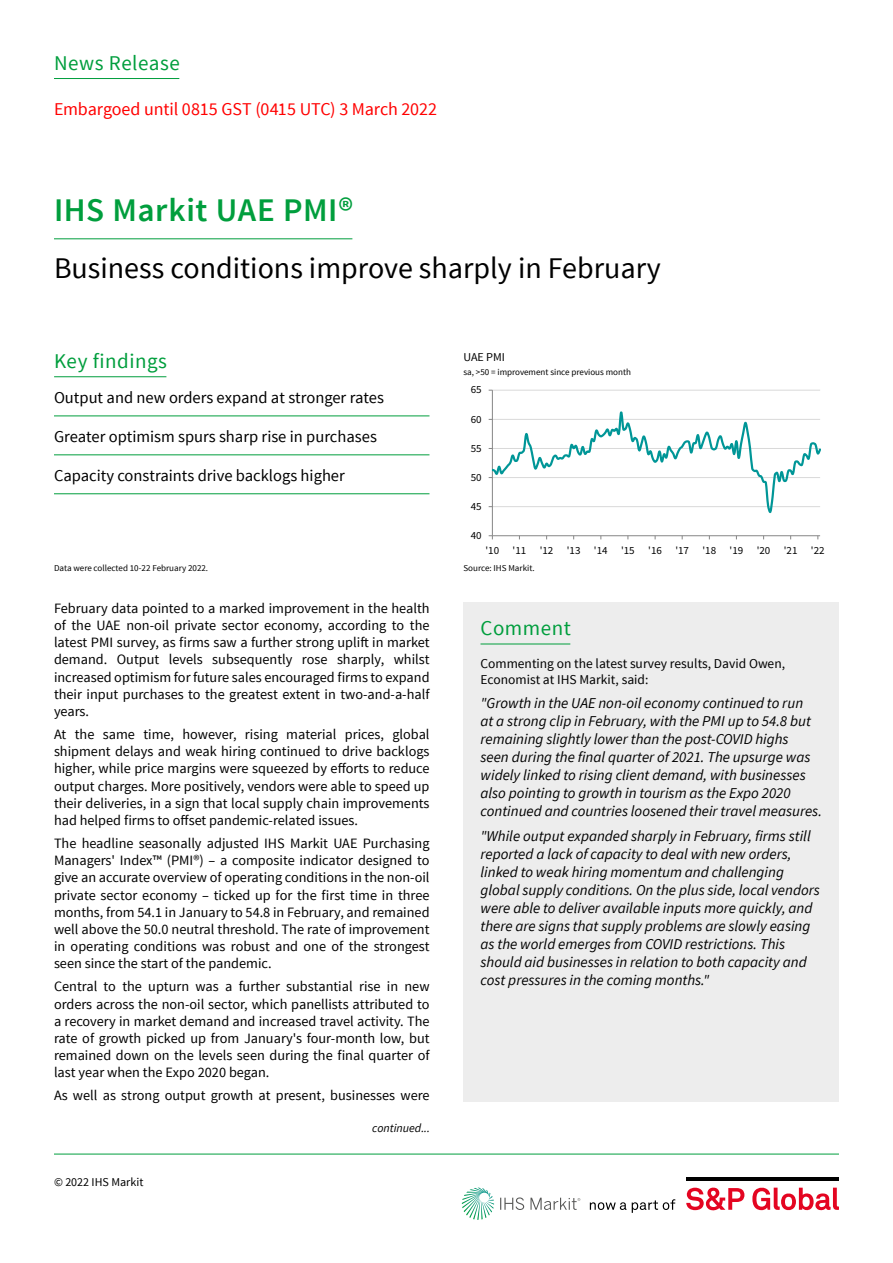
<style>
.page{position:relative;width:893px;height:1263px;background:#fff}
.page>*{position:absolute;margin:0;border:0;box-sizing:border-box;transform-origin:0 0}
.t1{font:600 33px "Source Sans Pro";letter-spacing:.015em;color:#009e3d}
.t2{font:30px "Source Sans Pro";color:#000}
.t3{font:21px "Source Sans Pro";letter-spacing:.025em;color:#009e3d}
.t4{font:18px "Source Sans Pro";letter-spacing:-.005em;color:#f00}
.t5{font:16.5px "Source Sans Pro";color:#000}
.t6{font:italic 15px/18px "Source Sans Pro";color:#000}
.t7{font:14.25px/17.1px "Source Sans Pro";color:#000;text-align:justify}
.t8{font:13.5px/16.2px "Source Sans Pro";color:#000}
.t9{font:12px "Source Sans Pro";color:#000}
.t10{font:italic 12px "Source Sans Pro";color:#000}
.t11{font:10.8px "Source Sans Pro";letter-spacing:-.005em;color:#000}
.t12{font:9px "Source Sans Pro";color:#000}
</style>
<div class="page">
<hr style="left:54px;top:1154px;width:785px;height:1px;background:#009e3d">
<svg style="left:686px;top:1187px;width:153px;height:24px"></svg>
<hr style="left:686px;top:1177px;width:153px;height:4px;background:#000">
<svg style="left:590px;top:1199px;width:85px;height:14px"></svg>
<svg style="left:462px;top:1187px;width:32px;height:33px"></svg>
<svg style="left:500px;top:1197px;width:80px;height:13px"></svg>
<hr style="left:492px;top:390px;width:328px;height:1px;background:#d9d9d9">
<hr style="left:492px;top:390px;width:1px;height:146px;background:#868686">
<hr style="left:492px;top:535px;width:328px;height:1px;background:#868686">
<svg style="left:489px;top:409px;width:332px;height:104px"></svg>
<hr style="left:54px;top:376px;width:112px;height:1px;background:#009e3d">
<hr style="left:54px;top:78px;width:125px;height:1px;background:#009e3d">
<hr style="left:54px;top:238px;width:298px;height:1px;background:#009e3d">
<hr style="left:54px;top:416px;width:375px;height:1px;background:#009e3d">
<hr style="left:54px;top:455px;width:375px;height:1px;background:#009e3d">
<hr style="left:54px;top:493px;width:375px;height:1px;background:#009e3d">
<div style="left:463px;top:602px;width:376px;height:56px;background:#ededed"></div>
<hr style="left:480px;top:644px;width:90px;height:1px;background:#009e3d">
<div style="left:463px;top:658px;width:376px;height:443px;background:#ededed"></div>
<h3 class="t3" style="left:54px;top:50px;width:127px">News Release</h3>
<p class="t4" style="left:54px;top:98px;width:385px">Embargoed until 0815 GST (0415 UTC) 3 March 2022</p>
<h1 class="t1" style="left:54px;top:190px;width:301px">IHS Markit UAE PMI®</h1>
<h2 class="t2" style="left:54px;top:249px;width:608px">Business conditions improve sharply in February</h2>
<h3 class="t3" style="left:54px;top:348px;width:114px">Key findings</h3>
<p class="t5" style="left:54px;top:387px;width:331px">Output and new orders expand at stronger rates</p>
<p class="t5" style="left:54px;top:426px;width:324px">Greater optimism spurs sharp rise in purchases</p>
<p class="t5" style="left:54px;top:465px;width:292px">Capacity constraints drive backlogs higher</p>
<p class="t12" style="left:54px;top:562px;width:156px">Data were collected 10-22 February 2022.</p>
<p class="t7" style="left:54px;top:600px;width:377px">February data pointed to a marked improvement in the health of the UAE non-oil private sector economy, according to the latest PMI survey, as firms saw a further strong uplift in market demand. Output levels subsequently rose sharply, whilst increased optimism for future sales encouraged firms to expand their input purchases to the greatest extent in two-and-a-half years.</p>
<p class="t7" style="left:54px;top:726px;width:377px">At the same time, however, rising material prices, global shipment delays and weak hiring continued to drive backlogs higher, while price margins were squeezed by efforts to reduce output charges. More positively, vendors were able to speed up their deliveries, in a sign that local supply chain improvements had helped firms to offset pandemic-related issues.</p>
<p class="t7" style="left:54px;top:835px;width:377px">The headline seasonally adjusted IHS Markit UAE Purchasing Managers' Index™ (PMI®) – a composite indicator designed to give an accurate overview of operating conditions in the non-oil private sector economy – ticked up for the first time in three months, from 54.1 in January to 54.8 in February, and remained well above the 50.0 neutral threshold. The rate of improvement in operating conditions was robust and one of the strongest seen since the start of the pandemic.</p>
<p class="t7" style="left:54px;top:978px;width:377px">Central to the upturn was a further substantial rise in new orders across the non-oil sector, which panellists attributed to a recovery in market demand and increased travel activity. The rate of growth picked up from January's four-month low, but remained down on the levels seen during the final quarter of last year when the Expo 2020 began.</p>
<p class="t7" style="left:54px;top:1087px;width:377px">As well as strong output growth at present, businesses were</p>
<p class="t9" style="left:54px;top:1175px;width:91px">© 2022 IHS Markit</p>
<p class="t10" style="left:372px;top:1121px;width:59px">continued...</p>
<p class="t9" style="left:463px;top:350px;width:43px">UAE PMI</p>
<p class="t12" style="left:463px;top:366px;width:169px">sa, &gt;50 = improvement since previous month</p>
<p class="t11" style="left:471px;top:383px;width:12px">65</p>
<p class="t11" style="left:471px;top:412px;width:12px">60</p>
<p class="t11" style="left:471px;top:441px;width:12px">55</p>
<p class="t11" style="left:471px;top:470px;width:12px">50</p>
<p class="t11" style="left:471px;top:500px;width:12px">45</p>
<p class="t11" style="left:471px;top:529px;width:12px">40</p>
<p class="t11" style="left:485px;top:543px;width:341px">'10 '11 '12 '13 '14 '15 '16 '17 '18 '19 '20 '21 '22</p>
<p class="t12" style="left:463px;top:562px;width:73px">Source: IHS Markit.</p>
<h3 class="t3" style="left:480px;top:615px;width:92px">Comment</h3>
<p class="t8" style="left:480px;top:655px;width:306px">Commenting on the latest survey results, David Owen,<br>Economist at IHS Markit, said:</p>
<p class="t6" style="left:480px;top:694px;width:343px">"Growth in the UAE non-oil economy continued to run<br>at a strong clip in February, with the PMI up to 54.8 but remaining slightly lower than the post-COVID highs<br>seen during the final quarter of 2021. The upsurge was widely linked to rising client demand, with businesses also pointing to growth in tourism as the Expo 2020 continued and countries loosened their travel measures.</p>
<p class="t6" style="left:480px;top:827px;width:341px">"While output expanded sharply in February, firms still reported a lack of capacity to deal with new orders, linked to weak hiring momentum and challenging global supply conditions. On the plus side, local vendors were able to deliver available inputs more quickly, and there are signs that supply problems are slowly easing as the world emerges from COVID restrictions. This should aid businesses in relation to both capacity and cost pressures in the coming months."</p>
</div>
